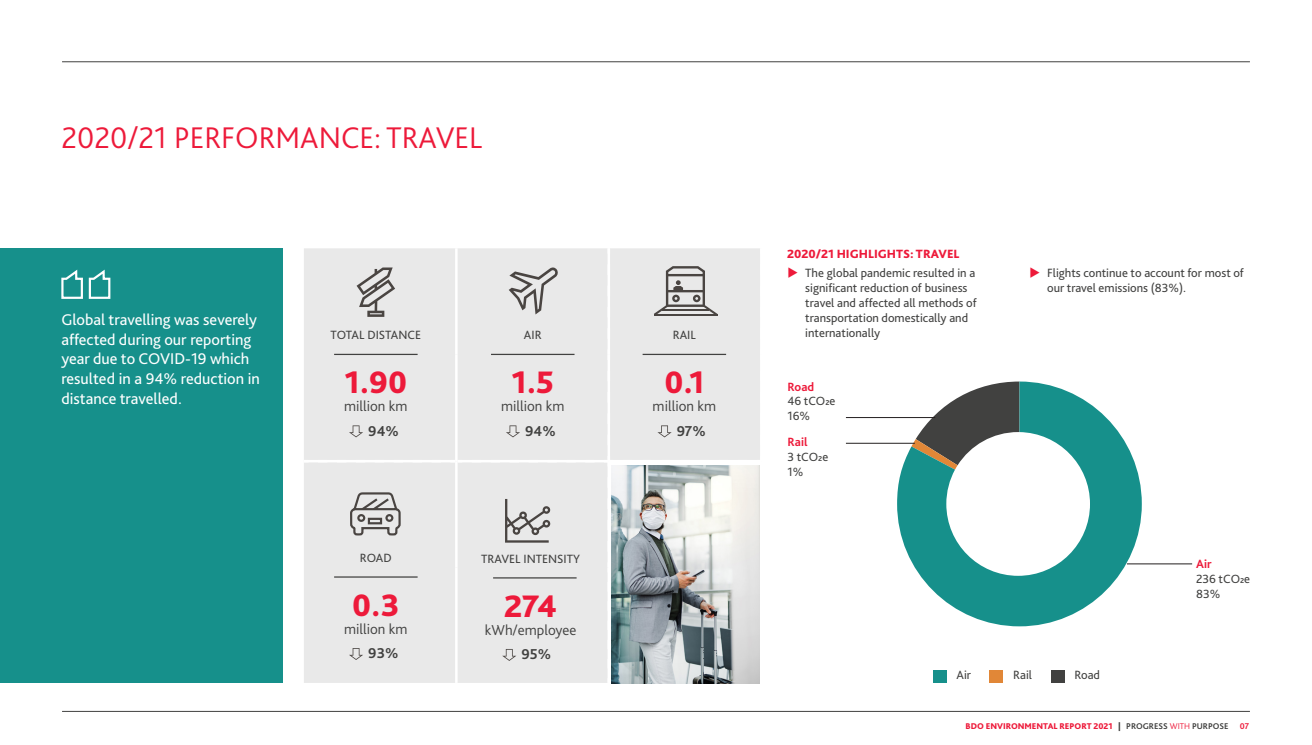
<style>
.page{position:relative;width:1312px;height:745px;background:#fff}
.page>*{position:absolute;margin:0;border:0;box-sizing:border-box;transform-origin:0 0}
.Body_Text{font:800 32.5px "Bliss Pro";color:#ed1a3a}
.Main_Page_Headline{font:300 31.25px "Bliss Pro";color:#ed1a3a}
.Introduction_text{font:16.25px/19.5px "Bliss Pro";color:#fff}
.Body_Text-2{font:300 15px "Bliss Pro";color:#414140}
.Body_Text-3{font:700 15px "Bliss Pro";color:#414140}
.Body_Subheading{font:12.5px/15px "Bliss Pro";color:#414140}
.Body_Text-4{font:12.5px "Bliss Pro";color:#414140}
.Body_Subheading-2{font:800 12.5px "Bliss Pro";color:#ed1a3a}
.Body_Text-5{font:700 12.5px "Bliss Pro";color:#ed1a3a}
.t1{font:800 8.75px "Bliss Pro";color:#ed1a3a}
.t2{font:700 8.75px "Bliss Pro";color:#ed1a3a}
.s1{color:#414140}
.s2{font-weight:700;color:#414140}
.s3{font-weight:300}
</style>
<div class="page">
<div style="left:304px;top:248px;width:455px;height:434px;background:#e9e9e9"></div>
<hr style="left:607px;top:248px;width:3px;height:106px;background:#fff">
<hr style="left:607px;top:354px;width:3px;height:107px;background:#fff">
<hr style="left:304px;top:459px;width:151px;height:3px;background:#fff">
<hr style="left:457px;top:459px;width:151px;height:3px;background:#fff">
<svg style="left:607px;top:259px;width:1px;height:69px"></svg>
<svg style="left:759px;top:259px;width:1px;height:79px"></svg>
<svg style="left:607px;top:360px;width:1px;height:75px"></svg>
<svg style="left:759px;top:349px;width:1px;height:96px"></svg>
<svg style="left:318px;top:459px;width:144px;height:1px"></svg>
<hr style="left:455px;top:248px;width:2px;height:106px;background:#fff">
<hr style="left:455px;top:354px;width:2px;height:107px;background:#fff">
<hr style="left:455px;top:461px;width:2px;height:106px;background:#fff">
<hr style="left:455px;top:567px;width:2px;height:115px;background:#fff">
<hr style="left:62px;top:61px;width:1187px;height:1px;background:#414140">
<hr style="left:62px;top:710px;width:1187px;height:1px;background:#414140">
<svg style="left:896px;top:381px;width:245px;height:245px"></svg>
<div style="left:0;top:248px;width:282px;height:434px;background:#16908b"></div>
<svg style="left:61px;top:269px;width:50px;height:30px"></svg>
<svg style="left:349px;top:425px;width:14px;height:12px"></svg>
<svg style="left:349px;top:647px;width:14px;height:12px"></svg>
<svg style="left:505px;top:425px;width:15px;height:12px"></svg>
<svg style="left:657px;top:425px;width:14px;height:12px"></svg>
<hr style="left:334px;top:353px;width:83px;height:2px;background:#414140">
<hr style="left:334px;top:576px;width:83px;height:1px;background:#414140">
<hr style="left:491px;top:353px;width:83px;height:2px;background:#414140">
<hr style="left:642px;top:353px;width:84px;height:2px;background:#414140">
<svg style="left:356px;top:267px;width:39px;height:50px;background:#bbb9b8"></svg>
<svg style="left:508px;top:267px;width:50px;height:47px;background:#c3c2c1"></svg>
<svg style="left:653px;top:266px;width:64px;height:47px;background:#c3c2c1"></svg>
<hr style="left:662px;top:309px;width:46px;height:2px;background:#4a4542">
<hr style="left:653px;top:313px;width:64px;height:2px;background:#4a4542">
<svg style="left:349px;top:491px;width:52px;height:45px;background:#bab9b8"></svg>
<svg style="left:471px;top:455px;width:289px;height:227px;background:#e7e7e7"></svg>
<hr style="left:493px;top:577px;width:83px;height:1px;background:#414140">
<img style="left:611px;top:465px;width:148px;height:218px">
<hr style="left:845px;top:442px;width:69px;height:1px;background:#231f20">
<hr style="left:845px;top:417px;width:90px;height:1px;background:#231f20">
<hr style="left:1126px;top:563px;width:65px;height:1px;background:#231f20">
<div style="left:932px;top:669px;width:14px;height:13px;background:#16908b"></div>
<div style="left:989px;top:669px;width:13px;height:13px;background:#e18737"></div>
<div style="left:1050px;top:669px;width:14px;height:13px;background:#414140"></div>
<p class="Main_Page_Headline" style="left:61px;top:118px;width:423px">2020/21 PERFORMANCE: TRAVEL</p>
<p class="Introduction_text" style="left:61px;top:310px;width:200px">Global travelling was severely affected during our reporting year due to COVID-19 which resulted in a 94% reduction in distance travelled.</p>
<p class="Body_Subheading" style="left:330px;top:327px;width:92px">TOTAL DISTANCE</p>
<p class="Body_Text" style="left:344px;top:362px;width:64px">1.90</p>
<p class="Body_Text-2" style="left:344px;top:397px;width:65px">million km</p>
<p class="Body_Text-3" style="left:368px;top:421px;width:32px">94%</p>
<p class="Body_Subheading" style="left:524px;top:327px;width:19px">AIR</p>
<p class="Body_Subheading" style="left:672px;top:327px;width:25px">RAIL</p>
<p class="Body_Text" style="left:511px;top:362px;width:44px">1.5</p>
<p class="Body_Text-2" style="left:501px;top:397px;width:65px">million km</p>
<p class="Body_Text" style="left:664px;top:362px;width:41px">0.1</p>
<p class="Body_Text-2" style="left:652px;top:397px;width:65px">million km</p>
<p class="Body_Text-3" style="left:525px;top:421px;width:32px">94%</p>
<p class="Body_Text-3" style="left:676px;top:421px;width:30px">97%</p>
<p class="Body_Subheading" style="left:360px;top:549px;width:33px">ROAD</p>
<p class="Body_Text" style="left:352px;top:584px;width:49px">0.3</p>
<p class="Body_Text-2" style="left:344px;top:619px;width:65px">million km</p>
<p class="Body_Text-3" style="left:368px;top:643px;width:32px">93%</p>
<p class="Body_Subheading" style="left:481px;top:550px;width:100px">TRAVEL INTENSITY</p>
<p class="Body_Text" style="left:504px;top:585px;width:55px">274</p>
<p class="Body_Text-2" style="left:485px;top:620px;width:93px">kWh/employee</p>
<p class="Body_Text-3" style="left:521px;top:644px;width:31px">95%</p>
<p class="Body_Subheading-2" style="left:787px;top:246px;width:174px">2020/21 HIGHLIGHTS: TRAVEL</p>
<p class="Body_Subheading" style="left:805px;top:265px;width:173px">The global pandemic resulted in a significant reduction of business travel and affected all methods of transportation domestically and internationally</p>
<p class="Body_Subheading" style="left:1046px;top:265px;width:198px">Flights continue to account for most of our travel emissions (83%).</p>
<p class="Body_Text-5" style="left:787px;top:378px;width:28px">Road</p>
<p class="Body_Text-4" style="left:787px;top:393px;width:49px">46 tCO2e</p>
<p class="Body_Text-4" style="left:787px;top:407px;width:24px">16%</p>
<p class="Body_Text-5" style="left:787px;top:434px;width:22px">Rail</p>
<p class="Body_Text-4" style="left:787px;top:449px;width:42px">3 tCO2e</p>
<p class="Body_Text-4" style="left:787px;top:463px;width:17px">1%</p>
<p class="Body_Text-4" style="left:956px;top:667px;width:16px">Air</p>
<p class="Body_Text-4" style="left:1012px;top:667px;width:20px">Rail</p>
<p class="Body_Text-4" style="left:1074px;top:667px;width:27px">Road</p>
<p class="Body_Text-5" style="left:1195px;top:556px;width:17px">Air</p>
<p class="Body_Text-4" style="left:1195px;top:570px;width:56px">236 tCO2e</p>
<p class="Body_Text-4" style="left:1195px;top:585px;width:26px">83%</p>
<p class="t1" style="left:965px;top:719px;width:264px">BDO ENVIRONMENTAL REPORT 2021 <span class="s1">|</span> <span class="s2">PROGRESS</span> <span class="s3">WITH</span> <span class="s2">PURPOSE</span></p>
<p class="t2" style="left:1239px;top:719px;width:11px">07</p>
</div>
